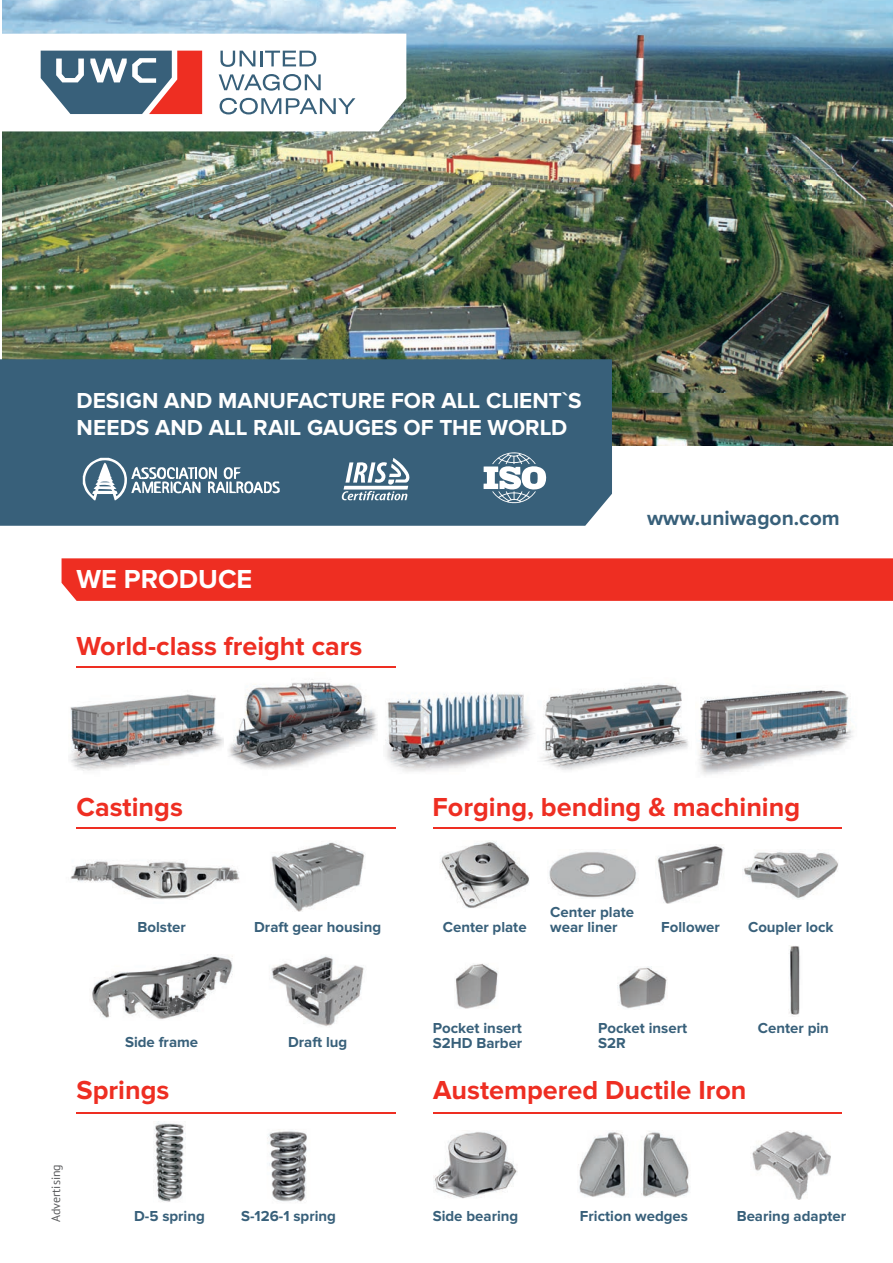
<style>
.page{position:relative;width:893px;height:1263px;background:#fff}
.page>*{position:absolute;margin:0;border:0;box-sizing:border-box;transform-origin:0 0}
.t1{font:700 27px "Proxima Nova";color:#ee2e22}
.t2{font:700 27px "Proxima Nova";color:#fff}
.t3{font:700 22.5px/27px "Proxima Nova";color:#fff}
.t4{font:700 21px "Proxima Nova";color:#38607a}
.t5{font:700 15px/15px "Proxima Nova";color:#38607a}
.t6{font:12px "PT Sans";color:#57585a}
</style>
<div class="page">
<img style="left:2px;top:0;width:891px;height:446px">
<div style="left:0;top:359px;width:612px;height:167px;background:#38607a"></div>
<svg style="left:2px;top:34px;width:404px;height:97px"></svg>
<svg style="left:342px;top:458px;width:68px;height:42px"></svg>
<img style="left:70px;top:861px;width:170px;height:38px">
<img style="left:267px;top:1131px;width:40px;height:71px">
<img style="left:434px;top:1132px;width:83px;height:67px">
<img style="left:154px;top:1123px;width:32px;height:79px">
<img style="left:92px;top:956px;width:141px;height:63px">
<img style="left:752px;top:1131px;width:79px;height:69px">
<img style="left:578px;top:1131px;width:112px;height:66px">
<img style="left:271px;top:842px;width:94px;height:70px">
<img style="left:271px;top:956px;width:93px;height:70px">
<hr style="left:77px;top:827px;width:319px;height:2px;background:#ee2e22">
<hr style="left:77px;top:666px;width:319px;height:2px;background:#ee2e22">
<img style="left:455px;top:963px;width:43px;height:46px">
<img style="left:618px;top:966px;width:49px;height:43px">
<img style="left:743px;top:852px;width:95px;height:47px">
<img style="left:657px;top:846px;width:67px;height:58px">
<img style="left:549px;top:851px;width:88px;height:47px">
<img style="left:440px;top:841px;width:89px;height:67px">
<img style="left:789px;top:946px;width:11px;height:70px">
<hr style="left:433px;top:827px;width:409px;height:2px;background:#ee2e22">
<hr style="left:77px;top:1112px;width:319px;height:1px;background:#ee2e22">
<hr style="left:433px;top:1112px;width:409px;height:1px;background:#ee2e22">
<svg style="left:484px;top:452px;width:63px;height:52px"></svg>
<svg style="left:83px;top:458px;width:197px;height:42px"></svg>
<div style="left:62px;top:558px;width:831px;height:43px;background:#ee2e22"></div>
<img style="left:385px;top:693px;width:150px;height:79px">
<img style="left:698px;top:690px;width:155px;height:85px">
<img style="left:70px;top:694px;width:154px;height:77px">
<img style="left:228px;top:679px;width:149px;height:91px">
<img style="left:541px;top:683px;width:147px;height:87px">
<p class="t3" style="left:77px;top:387px;width:506px">DESIGN AND MANUFACTURE FOR ALL CLIENT`S<br>NEEDS AND ALL RAIL GAUGES OF THE WORLD</p>
<p class="t2" style="left:77px;top:563px;width:177px">WE PRODUCE</p>
<p class="t1" style="left:77px;top:630px;width:287px">World-class freight cars</p>
<p class="t4" style="left:647px;top:506px;width:194px">www.uniwagon.com</p>
<p class="t1" style="left:77px;top:791px;width:108px">Castings</p>
<p class="t5" style="left:137px;top:920px;width:50px">Bolster</p>
<p class="t5" style="left:254px;top:920px;width:128px">Draft gear housing</p>
<p class="t1" style="left:432px;top:791px;width:369px">Forging, bending &amp; machining</p>
<p class="t5" style="left:550px;top:905px;width:85px">Center plate wear liner</p>
<p class="t5" style="left:443px;top:920px;width:85px">Center plate</p>
<p class="t5" style="left:748px;top:920px;width:87px">Coupler lock</p>
<p class="t5" style="left:661px;top:920px;width:60px">Follower</p>
<p class="t5" style="left:125px;top:1035px;width:75px">Side frame</p>
<p class="t5" style="left:288px;top:1035px;width:61px">Draft lug</p>
<p class="t5" style="left:433px;top:1020px;width:91px">Pocket insert<br>S2HD Barber</p>
<p class="t5" style="left:598px;top:1020px;width:91px">Pocket insert<br>S2R</p>
<p class="t1" style="left:77px;top:1074px;width:94px">Springs</p>
<p class="t1" style="left:433px;top:1074px;width:315px">Austempered Ductile Iron</p>
<p class="t5" style="left:758px;top:1020px;width:73px">Center pin</p>
<p class="t6" style="left:48px;top:1222px;width:60px;rotate:-90deg">Advertising</p>
<p class="t5" style="left:134px;top:1209px;width:72px">D-5 spring</p>
<p class="t5" style="left:241px;top:1209px;width:96px">S-126-1 spring</p>
<p class="t5" style="left:433px;top:1209px;width:87px">Side bearing</p>
<p class="t5" style="left:737px;top:1209px;width:111px">Bearing adapter</p>
<p class="t5" style="left:580px;top:1209px;width:110px">Friction wedges</p>
</div>
